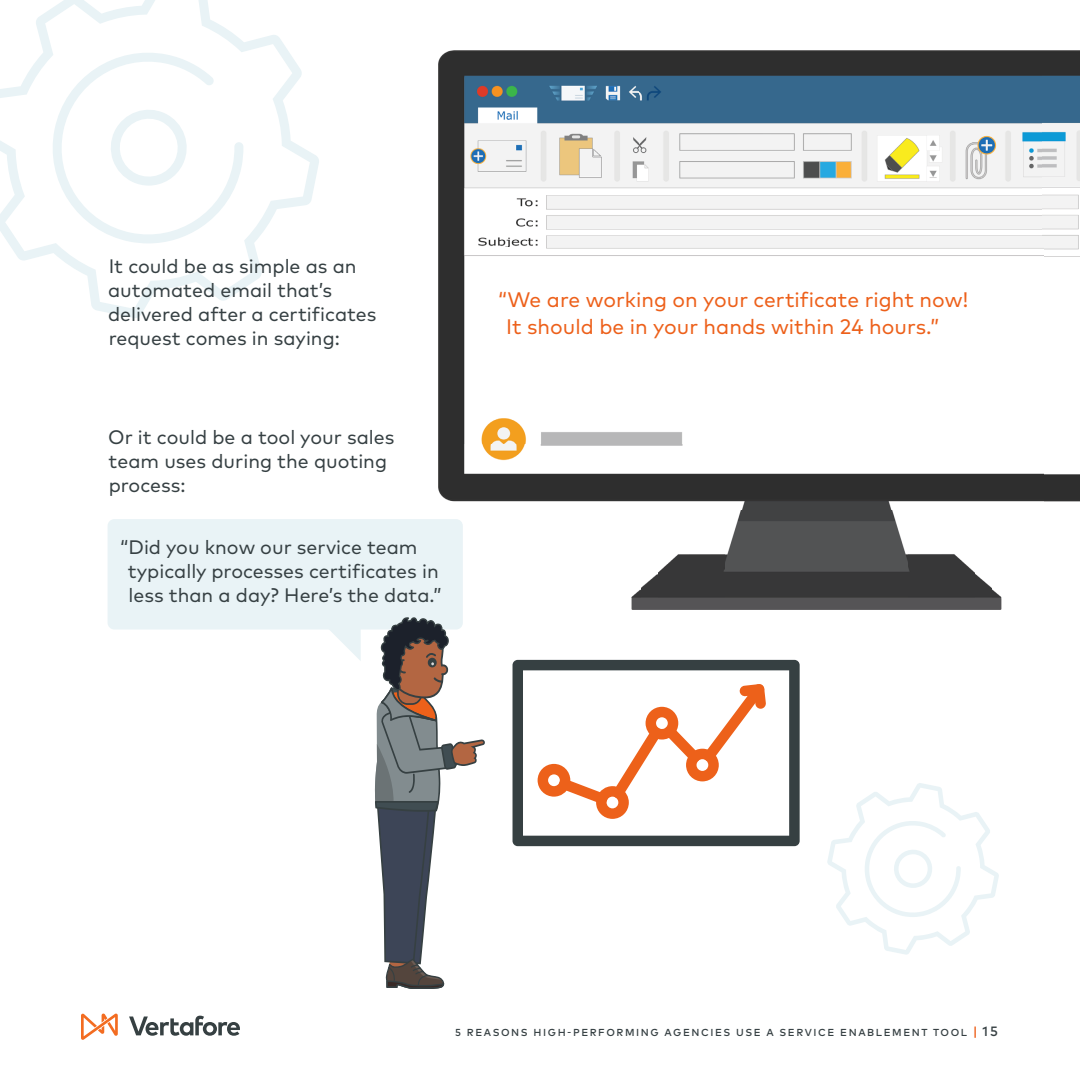
<style>
.page{position:relative;width:1080px;height:1080px;background:#fff}
.page>*{position:absolute;margin:0;border:0;box-sizing:border-box;transform-origin:0 0}
.t1{font:21px/27px "Mark Pro";color:#ed601a}
.t2{font:19.5px/24px "Mark Pro";color:#364043}
.t3{font:500 10.2px "Mark Pro";letter-spacing:.155em;color:#364043}
.s1{font-size:13.5px;color:#ed601a}
.s2{font-size:13.5px}
</style>
<div class="page">
<svg style="left:0;top:0;width:319px;height:318px"></svg>
<svg style="left:110px;top:104px;width:82px;height:82px"></svg>
<svg style="left:81px;top:1014px;width:37px;height:26px"></svg>
<svg style="left:129px;top:1016px;width:111px;height:20px"></svg>
<img style="left:438px;top:51px;width:642px;height:460px">
<img style="left:724px;top:511px;width:184px;height:98px">
<img style="left:657px;top:554px;width:67px;height:55px">
<img style="left:908px;top:554px;width:68px;height:55px">
<img style="left:640px;top:574px;width:17px;height:35px">
<img style="left:976px;top:574px;width:17px;height:35px">
<img style="left:631px;top:590px;width:9px;height:19px">
<img style="left:993px;top:590px;width:9px;height:19px">
<svg style="left:827px;top:783px;width:172px;height:172px"></svg>
<div style="left:108px;top:519px;width:355px;height:111px;background:#e9f3f6;border-radius:7px"></div>
<svg style="left:330px;top:630px;width:31px;height:31px"></svg>
<svg style="left:374px;top:617px;width:111px;height:372px"></svg>
<svg style="left:513px;top:660px;width:287px;height:186px"></svg>
<svg style="left:538px;top:683px;width:228px;height:136px"></svg>
<p class="t2" style="left:108px;top:253px;width:270px">It could be as simple as an automated email that’s delivered after a certificates request comes in saying:</p>
<p class="t2" style="left:108px;top:423px;width:288px">Or it could be a tool your sales team uses during the quoting process:</p>
<p class="t2" style="left:128px;top:534px;width:315px;text-indent:-8px">“Did you know our service team typically processes certificates in less than a day? Here’s the data.”</p>
<p class="t1" style="left:506px;top:285px;width:464px;text-indent:-8px">“We are working on your certificate right now!<br>It should be in your hands within 24 hours.”</p>
<p class="t3" style="left:455px;top:1025px;width:544px">5 REASONS HIGH-PERFORMING AGENCIES USE A SERVICE ENABLEMENT TOOL <span class="s1">|</span> <span class="s2">15</span></p>
</div>
